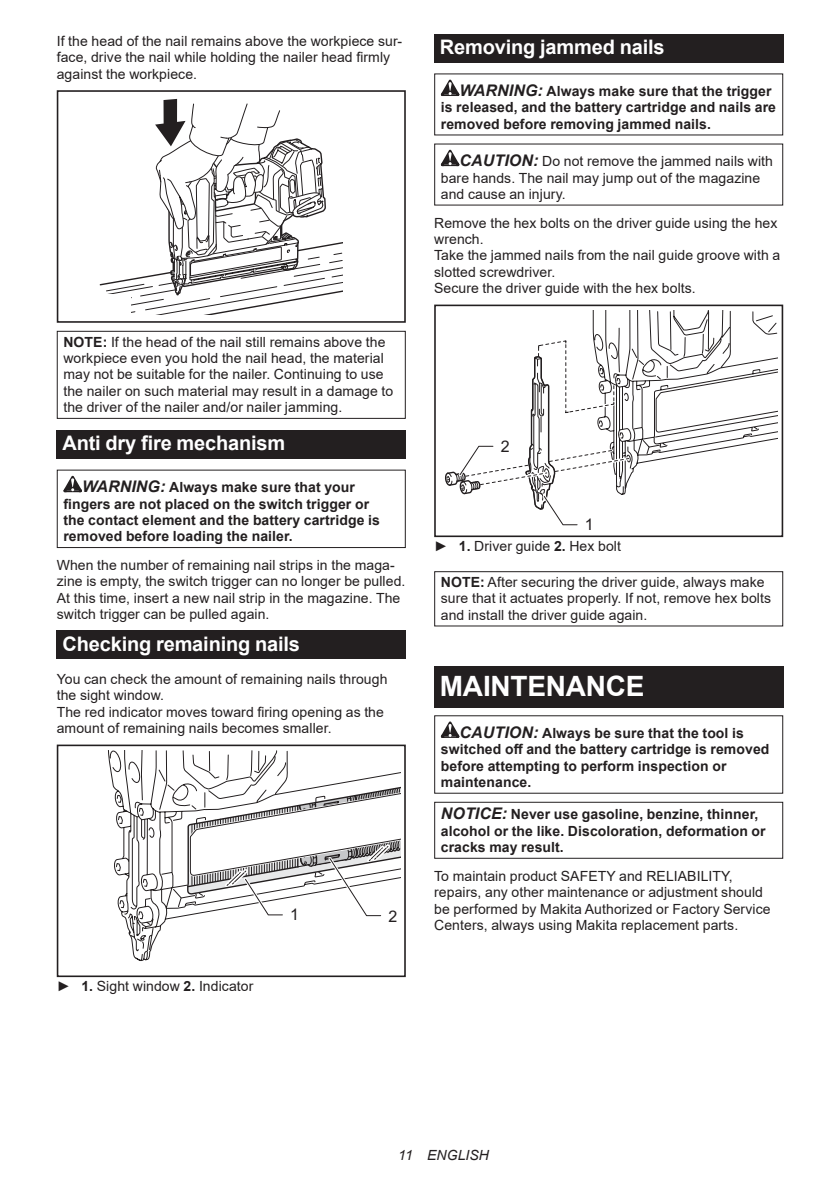
<style>
.page{position:relative;width:840px;height:1191px;background:#fff}
.page>*{position:absolute;margin:0;border:0;box-sizing:border-box;transform-origin:0 0}
.t1{font:700 28px "Arial";letter-spacing:-.01em;color:#fff}
.t2{font:700 20px "Arial";letter-spacing:-.01em;color:#fff}
.t3{font:16px "Arial";color:#231f20}
.t4{font:14px/16.4px "Arial";letter-spacing:.005em;color:#231f20}
.t5{font:700 14px/16.4px "Arial";letter-spacing:.005em;color:#231f20}
.t6{font:italic 14px "Arial";letter-spacing:.005em;color:#231f20}
.s1{font-weight:700}
.s2{font-style:italic;font-size:16px}
.s3{font-weight:700;font-style:italic;font-size:16px}
</style>
<div class="page">
<svg style="left:100px;top:98px;width:242px;height:217px"></svg>
<div style="left:57px;top:294px;width:73px;height:29px;background:#fff"></div>
<div style="left:57px;top:90px;width:348px;height:233px;border:2px solid #231f20"></div>
<div style="left:57px;top:331px;width:348px;height:88px;border:1px solid #231f20"></div>
<div style="left:57px;top:430px;width:348px;height:29px;background:#231f20"></div>
<svg style="left:63px;top:476px;width:19px;height:16px"></svg>
<div style="left:57px;top:469px;width:348px;height:79px;border:1px solid #231f20"></div>
<div style="left:57px;top:630px;width:348px;height:29px;background:#231f20"></div>
<svg style="left:108px;top:750px;width:292px;height:211px"></svg>
<div style="left:57px;top:948px;width:73px;height:29px;background:#fff"></div>
<div style="left:57px;top:744px;width:348px;height:233px;border:2px solid #231f20"></div>
<svg style="left:186px;top:781px;width:214px;height:137px"></svg>
<div style="left:434px;top:34px;width:348px;height:29px;background:#231f20"></div>
<svg style="left:440px;top:80px;width:19px;height:16px"></svg>
<svg style="left:440px;top:150px;width:19px;height:16px"></svg>
<svg style="left:592px;top:310px;width:185px;height:168px"></svg>
<div style="left:434px;top:304px;width:348px;height:233px;border:2px solid #231f20"></div>
<svg style="left:445px;top:340px;width:185px;height:186px"></svg>
<div style="left:434px;top:571px;width:348px;height:55px;border:1px solid #231f20"></div>
<div style="left:434px;top:666px;width:348px;height:41px;background:#231f20"></div>
<svg style="left:440px;top:721px;width:19px;height:17px"></svg>
<div style="left:434px;top:801px;width:348px;height:57px;border:1px solid #231f20"></div>
<p class="t4" style="left:57px;top:33px;width:347px">If the head of the nail remains above the workpiece sur&shy;face, drive the nail while holding the nailer head firmly against the workpiece.</p>
<p class="t4" style="left:63px;top:333px;width:331px"><span class="s1">NOTE:</span> If the head of the nail still remains above the workpiece even you hold the nail head, the material may not be suitable for the nailer. Continuing to use the nailer on such material may result in a damage to the driver of the nailer and/or nailer jamming.</p>
<h2 class="t2" style="left:62px;top:429px;width:224px">Anti dry fire mechanism</h2>
<p class="t5" style="left:63px;top:479px;width:318px;text-indent:19px"><span class="s2">WARNING:</span> Always make sure that your fingers are not placed on the switch trigger or the contact element and the battery cartridge is removed before loading the nailer.</p>
<p class="t4" style="left:57px;top:557px;width:350px">When the number of remaining nail strips in the maga&shy;zine is empty, the switch trigger can no longer be pulled.<br>At this time, insert a new nail strip in the magazine. The switch trigger can be pulled again.</p>
<h2 class="t2" style="left:62px;top:629px;width:239px">Checking remaining nails</h2>
<p class="t4" style="left:57px;top:671px;width:332px">You can check the amount of remaining nails through the sight window.<br>The red indicator moves toward firing opening as the amount of remaining nails becomes smaller.</p>
<p class="t4" style="left:57px;top:977px;width:198px">► <span class="s1">1.</span> Sight window <span class="s1">2.</span> Indicator</p>
<p class="t3" style="left:290px;top:904px;width:10px">1</p>
<p class="t3" style="left:388px;top:905px;width:10px">2</p>
<h2 class="t2" style="left:439px;top:33px;width:226px">Removing jammed nails</h2>
<p class="t5" style="left:440px;top:83px;width:336px;text-indent:19px"><span class="s2">WARNING:</span> Always make sure that the trigger is released, and the battery cartridge and nails are removed before removing jammed nails.</p>
<p class="t4" style="left:440px;top:153px;width:333px;text-indent:19px"><span class="s3">CAUTION:</span> Do not remove the jammed nails with bare hands. The nail may jump out of the magazine and cause an injury.</p>
<p class="t4" style="left:434px;top:214px;width:347px">Remove the hex bolts on the driver guide using the hex wrench.<br>Take the jammed nails from the nail guide groove with a slotted screwdriver.<br>Secure the driver guide with the hex bolts.</p>
<p class="t3" style="left:500px;top:435px;width:10px">2</p>
<p class="t3" style="left:584px;top:514px;width:10px">1</p>
<p class="t4" style="left:434px;top:537px;width:188px">► <span class="s1">1.</span> Driver guide <span class="s1">2.</span> Hex bolt</p>
<p class="t4" style="left:440px;top:574px;width:331px"><span class="s1">NOTE:</span> After securing the driver guide, always make sure that it actuates properly. If not, remove hex bolts and install the driver guide again.</p>
<h1 class="t1" style="left:439px;top:666px;width:206px">MAINTENANCE</h1>
<p class="t5" style="left:440px;top:725px;width:330px;text-indent:19px"><span class="s2">CAUTION:</span> Always be sure that the tool is switched off and the battery cartridge is removed before attempting to perform inspection or maintenance.</p>
<p class="t5" style="left:440px;top:806px;width:326px"><span class="s2">NOTICE:</span> Never use gasoline, benzine, thinner, alcohol or the like. Discoloration, deformation or cracks may result.</p>
<p class="t4" style="left:434px;top:867px;width:338px">To maintain product SAFETY and RELIABILITY, repairs, any other maintenance or adjustment should be performed by Makita Authorized or Factory Service Centers, always using Makita replacement parts.</p>
<p class="t6" style="left:398px;top:1146px;width:92px">11 ENGLISH</p>
</div>
